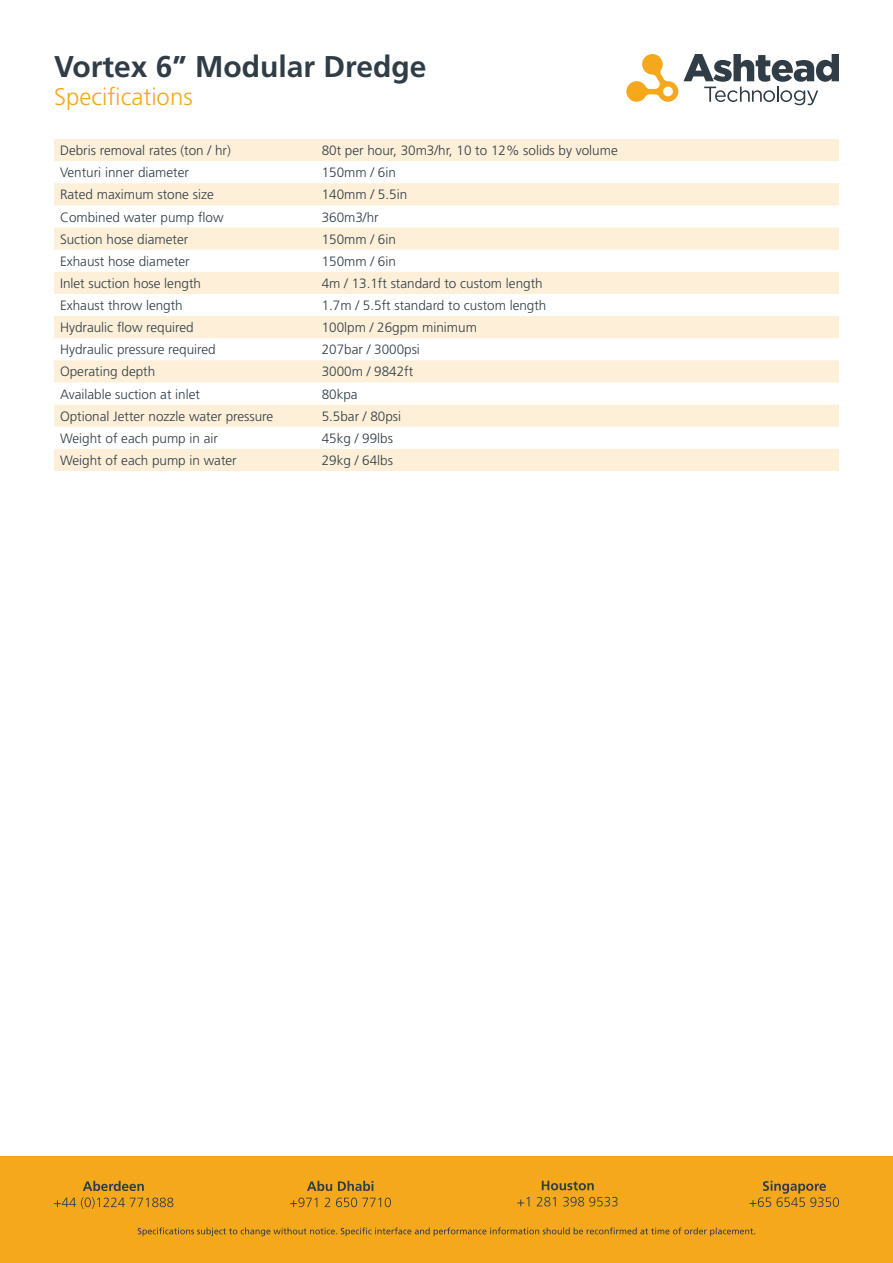
<style>
.page{position:relative;width:893px;height:1263px;background:#fff}
.page>*{position:absolute;margin:0;border:0;box-sizing:border-box;transform-origin:0 0}
.t1{font:700 30px "Frutiger LT Std";color:#303d47}
.t2{font:300 24px "Frutiger LT Std";color:#f5a81c}
.t3{font:300 13.5px "Frutiger LT Std";color:#303d47}
</style>
<div class="page">
<svg style="left:626px;top:54px;width:213px;height:51px"></svg>
<svg style="left:54px;top:139px;width:785px;height:332px;fill:#fdefd8"></svg>
<div style="left:0;top:1157px;width:893px;height:106px;background:#f5a81c"></div>
<svg style="left:138px;top:1227px;width:617px;height:9px"></svg>
<svg style="left:54px;top:1197px;width:119px;height:12px"></svg>
<svg style="left:83px;top:1181px;width:61px;height:10px"></svg>
<svg style="left:290px;top:1197px;width:101px;height:10px"></svg>
<svg style="left:307px;top:1181px;width:66px;height:10px"></svg>
<svg style="left:517px;top:1197px;width:100px;height:9px"></svg>
<svg style="left:542px;top:1181px;width:52px;height:9px"></svg>
<svg style="left:750px;top:1181px;width:89px;height:26px"></svg>
<p class="t1" style="left:54px;top:48px;width:374px">Vortex 6” Modular Dredge</p>
<p class="t2" style="left:54px;top:83px;width:140px">Specifications</p>
<p class="t3" style="left:60px;top:143px;width:172px">Debris removal rates (ton / hr)</p>
<p class="t3" style="left:322px;top:143px;width:298px">80t per hour, 30m3/hr, 10 to 12% solids by volume</p>
<p class="t3" style="left:60px;top:165px;width:131px">Venturi inner diameter</p>
<p class="t3" style="left:322px;top:165px;width:76px">150mm / 6in</p>
<p class="t3" style="left:60px;top:187px;width:155px">Rated maximum stone size</p>
<p class="t3" style="left:322px;top:187px;width:87px">140mm / 5.5in</p>
<p class="t3" style="left:60px;top:209px;width:165px">Combined water pump flow</p>
<p class="t3" style="left:322px;top:209px;width:59px">360m3/hr</p>
<p class="t3" style="left:60px;top:231px;width:130px">Suction hose diameter</p>
<p class="t3" style="left:322px;top:231px;width:76px">150mm / 6in</p>
<p class="t3" style="left:60px;top:253px;width:131px">Exhaust hose diameter</p>
<p class="t3" style="left:322px;top:253px;width:76px">150mm / 6in</p>
<p class="t3" style="left:60px;top:276px;width:143px">Inlet suction hose length</p>
<p class="t3" style="left:322px;top:276px;width:223px">4m / 13.1ft standard to custom length</p>
<p class="t3" style="left:60px;top:298px;width:124px">Exhaust throw length</p>
<p class="t3" style="left:322px;top:298px;width:226px">1.7m / 5.5ft standard to custom length</p>
<p class="t3" style="left:60px;top:320px;width:135px">Hydraulic flow required</p>
<p class="t3" style="left:322px;top:320px;width:157px">100lpm / 26gpm minimum</p>
<p class="t3" style="left:60px;top:342px;width:157px">Hydraulic pressure required</p>
<p class="t3" style="left:322px;top:342px;width:100px">207bar / 3000psi</p>
<p class="t3" style="left:60px;top:364px;width:97px">Operating depth</p>
<p class="t3" style="left:322px;top:364px;width:93px">3000m / 9842ft</p>
<p class="t3" style="left:60px;top:386px;width:142px">Available suction at inlet</p>
<p class="t3" style="left:322px;top:386px;width:38px">80kpa</p>
<p class="t3" style="left:60px;top:408px;width:215px">Optional Jetter nozzle water pressure</p>
<p class="t3" style="left:322px;top:408px;width:81px">5.5bar / 80psi</p>
<p class="t3" style="left:60px;top:430px;width:160px">Weight of each pump in air</p>
<p class="t3" style="left:322px;top:430px;width:73px">45kg / 99lbs</p>
<p class="t3" style="left:60px;top:453px;width:178px">Weight of each pump in water</p>
<p class="t3" style="left:322px;top:453px;width:73px">29kg / 64lbs</p>
</div>
